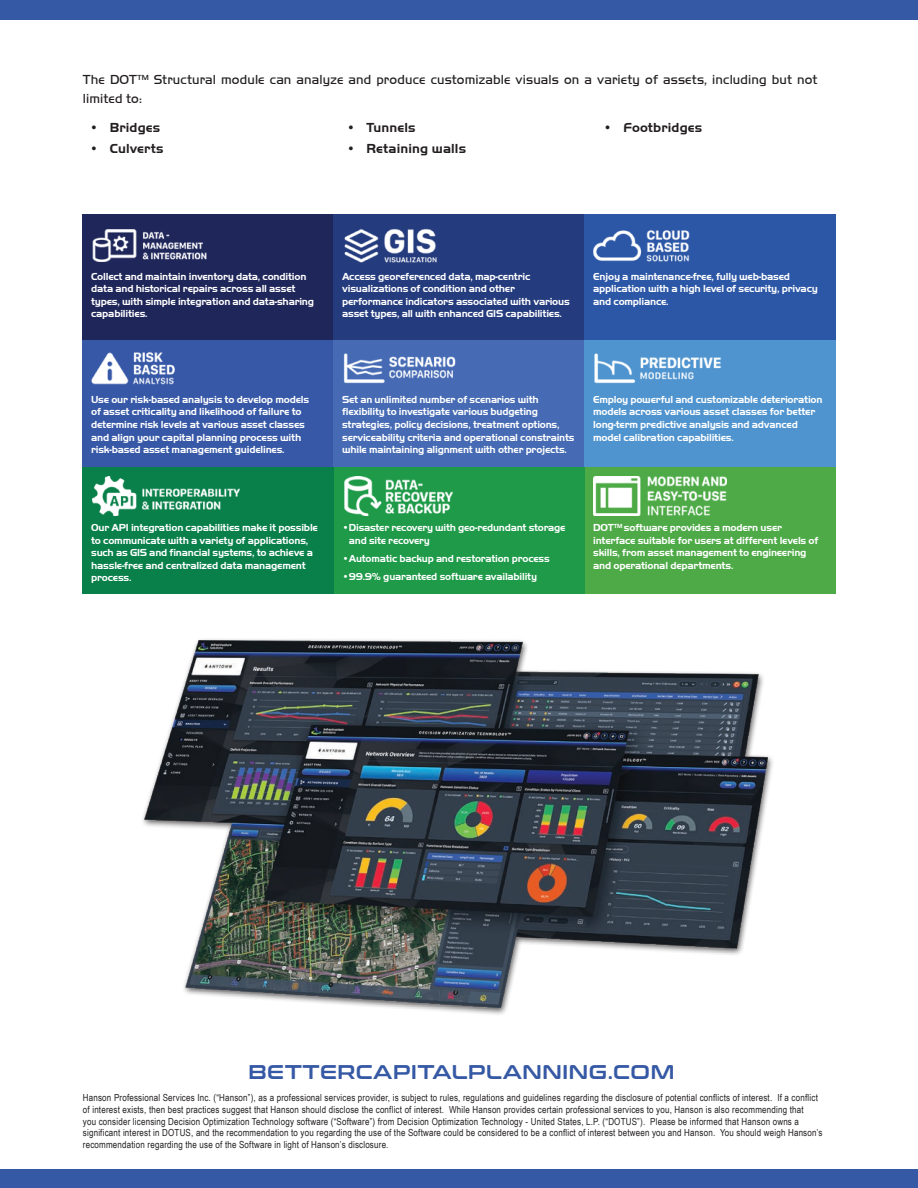
<style>
.page{position:relative;width:918px;height:1188px;background:#fff}
.page>*{position:absolute;margin:0;border:0;box-sizing:border-box;transform-origin:0 0}
.t1{font:19.8px "Conthrax Sb";letter-spacing:.03em;color:#3659a5}
.t2{font:13.5px "Handel Got D Ligh";letter-spacing:.01em;color:#231f20}
.t3{font:700 13.5px "Handel Got D";letter-spacing:.01em;color:#231f20}
.t4{font:700 10.5px/12.6px "Handel Got D";letter-spacing:-.02em;color:#fff}
.t5{font:9.75px/11.7px "Arial Narrow";letter-spacing:.02em;color:#231f20}
</style>
<div class="page">
<div style="left:82px;top:214px;width:251px;height:127px;background:#1f275a"></div>
<div style="left:82px;top:341px;width:251px;height:126px;background:#3658a7"></div>
<div style="left:333px;top:214px;width:251px;height:127px;background:#243b7d"></div>
<div style="left:333px;top:341px;width:251px;height:126px;background:#466bb4"></div>
<div style="left:584px;top:214px;width:251px;height:127px;background:#2c57a6"></div>
<div style="left:584px;top:341px;width:251px;height:126px;background:#4f94cf"></div>
<div style="left:584px;top:467px;width:251px;height:127px;background:#4eaa47"></div>
<div style="left:333px;top:467px;width:251px;height:127px;background:#1e9a48"></div>
<div style="left:82px;top:467px;width:251px;height:127px;background:#09804a"></div>
<div style="left:0;top:1170px;width:918px;height:18px;background:#3659a5"></div>
<div style="left:0;top:0;width:918px;height:19px;background:#3659a5"></div>
<img style="left:593px;top:230px;width:96px;height:32px">
<img style="left:344px;top:228px;width:93px;height:35px">
<img style="left:92px;top:230px;width:115px;height:32px">
<img style="left:594px;top:353px;width:127px;height:31px">
<img style="left:343px;top:353px;width:113px;height:31px">
<img style="left:91px;top:351px;width:84px;height:34px">
<img style="left:593px;top:477px;width:133px;height:38px">
<img style="left:345px;top:477px;width:108px;height:38px">
<img style="left:93px;top:477px;width:146px;height:38px">
<div style="left:141px;top:637px;width:634px;height:378px;background:#231f20;opacity:.75"></div>
<img style="left:144px;top:641px;width:623px;height:367px">
<p class="t2" style="left:83px;top:72px;width:736px">The DOT™ Structural module can analyze and produce customizable visuals on a variety of assets, including but not</p>
<p class="t2" style="left:83px;top:91px;width:60px">limited to:</p>
<p class="t3" style="left:90px;top:120px;width:72px">• Bridges</p>
<p class="t3" style="left:346px;top:120px;width:71px">• Tunnels</p>
<p class="t3" style="left:603px;top:120px;width:101px">• Footbridges</p>
<p class="t3" style="left:90px;top:141px;width:76px">• Culverts</p>
<p class="t3" style="left:346px;top:141px;width:121px">• Retaining walls</p>
<p class="t4" style="left:91px;top:270px;width:217px">Collect and maintain inventory data, condition</p>
<p class="t4" style="left:342px;top:270px;width:190px">Access georeferenced data, map-centric</p>
<p class="t4" style="left:593px;top:270px;width:198px">Enjoy a maintenance-free, fully web-based</p>
<p class="t4" style="left:91px;top:282px;width:206px">data and historical repairs across all asset</p>
<p class="t4" style="left:342px;top:282px;width:174px">visualizations of condition and other</p>
<p class="t4" style="left:593px;top:282px;width:226px">application with a high level of security, privacy</p>
<p class="t4" style="left:91px;top:295px;width:224px">types, with simple integration and data-sharing</p>
<p class="t4" style="left:342px;top:295px;width:229px">performance indicators associated with various</p>
<p class="t4" style="left:593px;top:295px;width:77px">and compliance.</p>
<p class="t4" style="left:91px;top:308px;width:58px">capabilities.</p>
<p class="t4" style="left:342px;top:308px;width:221px">asset types, all with enhanced GIS capabilities.</p>
<p class="t4" style="left:91px;top:393px;width:220px">Use our risk-based analysis to develop models of asset criticality and likelihood of failure to determine risk levels at various asset classes and align your capital planning process with risk-based asset management guidelines.</p>
<p class="t4" style="left:342px;top:393px;width:234px">Set an unlimited number of scenarios with flexibility to investigate various budgeting strategies, policy decisions, treatment options, serviceability criteria and operational constraints while maintaining alignment with other projects.</p>
<p class="t4" style="left:593px;top:393px;width:231px">Employ powerful and customizable deterioration models across various asset classes for better long-term predictive analysis and advanced model calibration capabilities.</p>
<p class="t4" style="left:91px;top:521px;width:228px">Our API integration capabilities make it possible</p>
<p class="t4" style="left:342px;top:521px;width:225px">•Disaster recovery with geo-redundant storage</p>
<p class="t4" style="left:593px;top:521px;width:190px">DOT<sup>TM</sup> software provides a modern user</p>
<p class="t4" style="left:91px;top:534px;width:219px">to communicate with a variety of applications,</p>
<p class="t4" style="left:349px;top:534px;width:82px">and site recovery</p>
<p class="t4" style="left:593px;top:534px;width:227px">interface suitable for users at different levels of</p>
<p class="t4" style="left:91px;top:546px;width:223px">such as GIS and financial systems, to achieve a</p>
<p class="t4" style="left:593px;top:546px;width:215px">skills, from asset management to engineering</p>
<p class="t4" style="left:342px;top:552px;width:209px">•Automatic backup and restoration process</p>
<p class="t4" style="left:91px;top:559px;width:216px">hassle-free and centralized data management</p>
<p class="t4" style="left:593px;top:559px;width:142px">and operational departments.</p>
<p class="t4" style="left:91px;top:572px;width:42px">process.</p>
<p class="t4" style="left:342px;top:570px;width:196px">•99.9% guaranteed software availability</p>
<h3 class="t1" style="left:249px;top:1057px;width:427px">BETTERCAPITALPLANNING.COM</h3>
<p class="t5" style="left:83px;top:1092px;width:741px">Hanson Professional Services Inc. (“Hanson”), as a professional services provider, is subject to rules, regulations and guidelines regarding the disclosure of potential conflicts of interest. If a conflict of interest exists, then best practices suggest that Hanson should disclose the conflict of interest. While Hanson provides certain professional services to you, Hanson is also recommending that<br>you consider licensing Decision Optimization Technology software (“Software”) from Decision Optimization Technology - United States, L.P. (“DOTUS”). Please be informed that Hanson owns a significant interest in DOTUS, and the recommendation to you regarding the use of the Software could be considered to be a conflict of interest between you and Hanson. You should weigh Hanson’s recommendation regarding the use of the Software in light of Hanson’s disclosure.</p>
</div>
